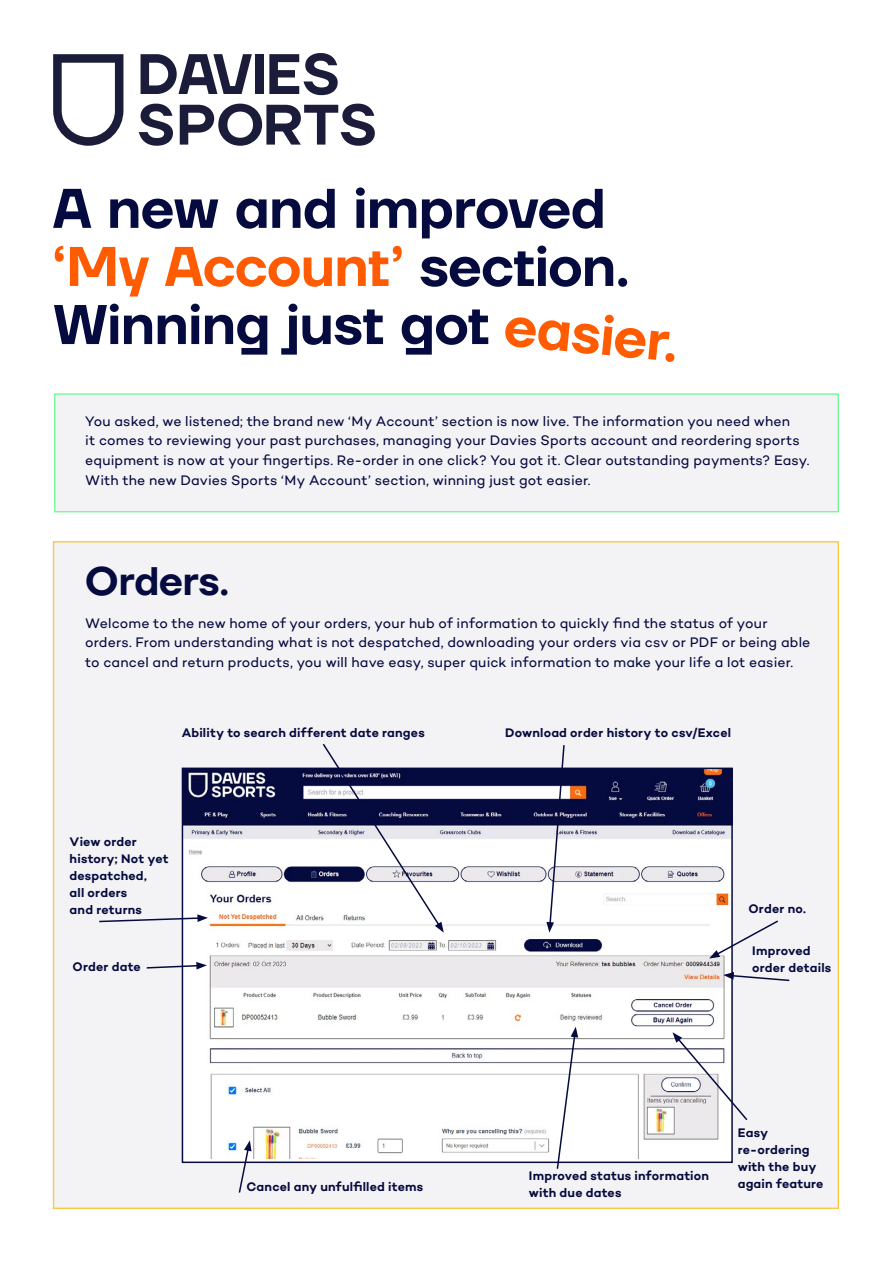
<style>
.page{position:relative;width:893px;height:1263px;background:#fff}
.page>*{position:absolute;margin:0;border:0;box-sizing:border-box;transform-origin:0 0}
.t1{font:600 55.8px/58.1px "TT Firs Neue";letter-spacing:-.005em;color:#050a3f}
.t2{font:600 55.8px "TT Firs Neue";color:#ff5b00}
.t3{font:600 39.75px "TT Firs Neue";letter-spacing:-.005em;color:#050a3f}
.t4{font:14.1px/19.6px "Campton";letter-spacing:.01em;color:#050a3f}
.t5{font:600 12.6px/16.8px "Campton";letter-spacing:.015em;color:#050a3f}
.s1{color:#ff5b00}
</style>
<div class="page">
<svg style="left:180px;top:104px;width:195px;height:42px"></svg>
<svg style="left:139px;top:104px;width:34px;height:42px"></svg>
<svg style="left:269px;top:53px;width:69px;height:42px"></svg>
<div style="left:255px;top:54px;width:9px;height:40px;background:#1b1c39"></div>
<svg style="left:141px;top:54px;width:111px;height:40px"></svg>
<svg style="left:53px;top:54px;width:70px;height:92px"></svg>
<div style="left:53px;top:541px;width:786px;height:668px;background:#f3f3f5;border:1px solid #fdc743"></div>
<img style="left:185px;top:770px;width:545px;height:293px">
<div style="left:182px;top:767px;width:551px;height:396px;border:2px solid #050a3f"></div>
<div style="left:54px;top:393px;width:785px;height:119px;background:#f3f3f5;border:1px solid #75f99b"></div>
<svg style="left:546px;top:745px;width:20px;height:188px"></svg>
<img style="left:201px;top:1066px;width:522px;height:93px">
<svg style="left:99px;top:914px;width:109px;height:9px"></svg>
<svg style="left:672px;top:1032px;width:76px;height:90px"></svg>
<svg style="left:709px;top:919px;width:69px;height:39px"></svg>
<svg style="left:723px;top:972px;width:67px;height:10px"></svg>
<svg style="left:556px;top:1027px;width:22px;height:142px"></svg>
<svg style="left:238px;top:1140px;width:14px;height:53px"></svg>
<svg style="left:321px;top:743px;width:123px;height:190px"></svg>
<svg style="left:146px;top:962px;width:61px;height:7px"></svg>
<h1 class="t1" style="left:53px;top:179px;width:578px">A new and improved <span class="s1">‘My Account’</span> section.<br>Winning just got</h1>
<h1 class="t2" style="left:508px;top:288px;width:176px;rotate:5deg">easier.</h1>
<p class="t4" style="left:85px;top:411px;width:726px">You asked, we listened; the brand new ‘My Account’ section is now live. The information you need when<br>it comes to reviewing your past purchases, managing your Davies Sports account and reordering sports equipment is now at your fingertips. Re-order in one click? You got it. Clear outstanding payments? Easy.<br>With the new Davies Sports ‘My Account’ section, winning just got easier.</p>
<h2 class="t3" style="left:85px;top:553px;width:145px">Orders.</h2>
<p class="t4" style="left:85px;top:613px;width:727px">Welcome to the new home of your orders, your hub of information to quickly find the status of your orders. From understanding what is not despatched, downloading your orders via csv or PDF or being able to cancel and return products, you will have easy, super quick information to make your life a lot easier.</p>
<p class="t5" style="left:182px;top:724px;width:245px">Ability to search different date ranges</p>
<p class="t5" style="left:70px;top:833px;width:100px">View order history; Not yet despatched,<br>all orders<br>and returns</p>
<p class="t5" style="left:72px;top:958px;width:70px">Order date</p>
<p class="t5" style="left:246px;top:1178px;width:178px">Cancel any unfulfilled items</p>
<p class="t5" style="left:505px;top:724px;width:227px">Download order history to csv/Excel</p>
<p class="t5" style="left:748px;top:900px;width:59px">Order no.</p>
<p class="t5" style="left:752px;top:942px;width:81px">Improved order details</p>
<p class="t5" style="left:529px;top:1167px;width:182px">Improved status information with due dates</p>
<p class="t5" style="left:738px;top:1124px;width:87px">Easy re-ordering with the buy again feature</p>
</div>
